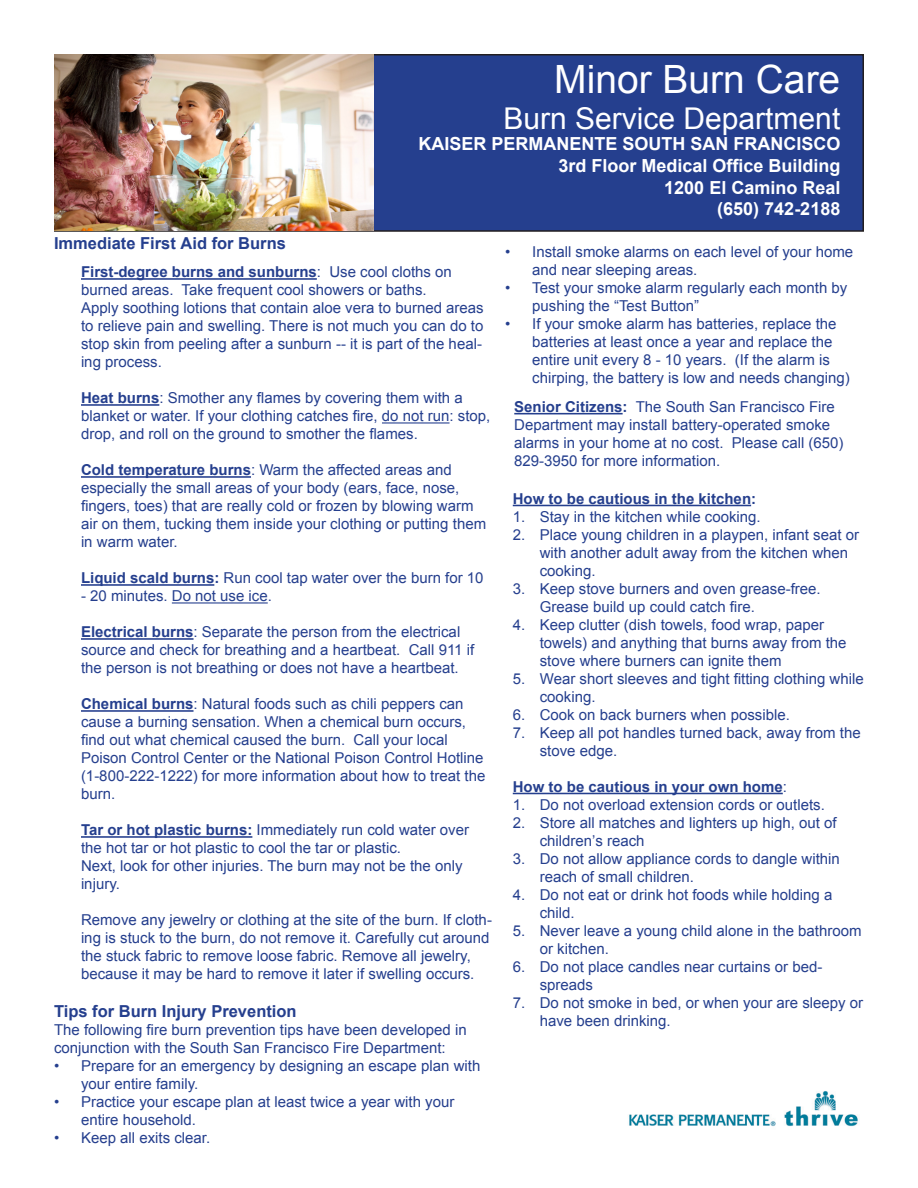
<style>
.page{position:relative;width:918px;height:1188px;background:#fff}
.page>*{position:absolute;margin:0;border:0;box-sizing:border-box;transform-origin:0 0}
.t1{font:39px "Arial";color:#fff}
.t2{font:30px "Arial";color:#fff}
.t3{font:700 18px "Arial";color:#fff}
.t4{font:700 16.5px "Arial";color:#253f8e}
.t5{font:15px/18px "Arial";color:#253f8e}
.t6{font:700 15px "Arial";color:#253f8e}
.s1{font-weight:700}
.s2{font-weight:400}
</style>
<div class="page">
<div style="left:55px;top:55px;width:808px;height:176px;background:#253f8e"></div>
<div style="left:54px;top:54px;width:810px;height:178px;border:2px solid #231f20"></div>
<img style="left:54px;top:54px;width:320px;height:177px">
<hr style="left:81px;top:278px;width:236px;height:2px;background:#253f8e">
<hr style="left:81px;top:404px;width:78px;height:2px;background:#253f8e">
<hr style="left:382px;top:422px;width:68px;height:2px;background:#253f8e">
<hr style="left:81px;top:476px;width:170px;height:2px;background:#253f8e">
<hr style="left:81px;top:584px;width:133px;height:2px;background:#253f8e">
<hr style="left:172px;top:602px;width:96px;height:2px;background:#253f8e">
<hr style="left:81px;top:638px;width:113px;height:2px;background:#253f8e">
<hr style="left:81px;top:710px;width:113px;height:2px;background:#253f8e">
<hr style="left:81px;top:836px;width:171px;height:2px;background:#253f8e">
<img style="left:629px;top:1091px;width:229px;height:36px">
<hr style="left:514px;top:413px;width:109px;height:1px;background:#253f8e">
<hr style="left:513px;top:505px;width:238px;height:1px;background:#253f8e">
<hr style="left:513px;top:793px;width:270px;height:1px;background:#253f8e">
<p class="t1" style="left:554px;top:54px;width:288px">Minor Burn Care</p>
<p class="t2" style="left:504px;top:99px;width:338px">Burn Service Department</p>
<p class="t3" style="left:418px;top:132px;width:424px">KAISER PERMANENTE SOUTH SAN FRANCISCO</p>
<p class="t3" style="left:558px;top:154px;width:284px">3rd Floor Medical Office Building</p>
<p class="t3" style="left:664px;top:176px;width:178px">1200 El Camino Real</p>
<p class="t3" style="left:717px;top:197px;width:125px">(650) 742-2188</p>
<p class="t4" style="left:54px;top:232px;width:233px">Immediate First Aid for Burns</p>
<p class="t5" style="left:81px;top:263px;width:372px"><span class="s1">First-degree burns and sunburns</span>: Use cool cloths on burned areas. Take frequent cool showers or baths.</p>
<p class="t5" style="left:81px;top:299px;width:404px;text-align:justify">Apply soothing lotions that contain aloe vera to burned areas to relieve pain and swelling. There is not much you can do to stop skin from peeling after a sunburn -- it is part of the heal&shy;ing process.</p>
<p class="t5" style="left:81px;top:389px;width:411px"><span class="s1">Heat burns</span>: Smother any flames by covering them with a blanket or water. If your clothing catches fire, do not run: stop, drop, and roll on the ground to smother the flames.</p>
<p class="t5" style="left:81px;top:461px;width:407px"><span class="s1">Cold temperature burns</span>: Warm the affected areas and especially the small areas of your body (ears, face, nose, fingers, toes) that are really cold or frozen by blowing warm air on them, tucking them inside your clothing or putting them in warm water.</p>
<p class="t5" style="left:81px;top:569px;width:404px"><span class="s1">Liquid scald burns:</span> Run cool tap water over the burn for 10</p>
<p class="t5" style="left:81px;top:587px;width:192px">- 20 minutes. Do not use ice.</p>
<p class="t5" style="left:81px;top:623px;width:395px"><span class="s1">Electrical burns</span>: Separate the person from the electrical source and check for breathing and a heartbeat. Call 911 if the person is not breathing or does not have a heartbeat.</p>
<p class="t5" style="left:81px;top:695px;width:406px"><span class="s1">Chemical burns</span>: Natural foods such as chili peppers can cause a burning sensation. When a chemical burn occurs, find out what chemical caused the burn. Call your local Poison Control Center or the National Poison Control Hotline (1-800-222-1222) for more information about how to treat the burn.</p>
<p class="t5" style="left:81px;top:821px;width:390px"><span class="s1">Tar or hot plastic burns:</span> Immediately run cold water over the hot tar or hot plastic to cool the tar or plastic.</p>
<p class="t5" style="left:81px;top:857px;width:383px">Next, look for other injuries. The burn may not be the only injury.</p>
<p class="t5" style="left:81px;top:911px;width:412px">Remove any jewelry or clothing at the site of the burn. If cloth&shy;ing is stuck to the burn, do not remove it. Carefully cut around the stuck fabric to remove loose fabric. Remove all jewelry, because it may be hard to remove it later if swelling occurs.</p>
<p class="t4" style="left:54px;top:1001px;width:244px">Tips for Burn Injury Prevention</p>
<p class="t5" style="left:54px;top:1021px;width:414px">The following fire burn prevention tips have been developed in conjunction with the South San Francisco Fire Department:</p>
<p class="t5" style="left:81px;top:1057px;width:401px;text-indent:-27px">• Prepare for an emergency by designing an escape plan with your entire family.</p>
<p class="t5" style="left:81px;top:1093px;width:375px;text-indent:-27px">• Practice your escape plan at least twice a year with your entire household.</p>
<p class="t5" style="left:54px;top:1129px;width:158px">• Keep all exits clear.</p>
<p class="t5" style="left:532px;top:243px;width:322px;text-indent:-27px">• Install smoke alarms on each level of your home and near sleeping areas.</p>
<p class="t5" style="left:532px;top:279px;width:317px;text-indent:-27px">• Test your smoke alarm regularly each month by pushing the “Test Button”</p>
<p class="t5" style="left:532px;top:315px;width:319px;text-indent:-27px">• If your smoke alarm has batteries, replace the batteries at least once a year and replace the entire unit every 8 - 10 years. (If the alarm is chirping, the battery is low and needs changing)</p>
<p class="t5" style="left:514px;top:398px;width:331px"><span class="s1">Senior Citizens:</span> The South San Francisco Fire Department may install battery-operated smoke alarms in your home at no cost. Please call (650)<br>829-3950 for more information.</p>
<p class="t6" style="left:513px;top:489px;width:245px">How to be cautious in the kitchen:</p>
<p class="t5" style="left:513px;top:508px;width:249px">1. Stay in the kitchen while cooking.</p>
<p class="t5" style="left:540px;top:526px;width:321px;text-indent:-27px">2. Place young children in a playpen, infant seat or with another adult away from the kitchen when cooking.</p>
<p class="t5" style="left:540px;top:580px;width:282px;text-indent:-27px">3. Keep stove burners and oven grease-free.<br>Grease build up could catch fire.</p>
<p class="t5" style="left:540px;top:616px;width:308px;text-indent:-27px">4. Keep clutter (dish towels, food wrap, paper towels) and anything that burns away from the stove where burners can ignite them</p>
<p class="t5" style="left:540px;top:670px;width:326px;text-indent:-27px">5. Wear short sleeves and tight fitting clothing while cooking.</p>
<p class="t5" style="left:513px;top:706px;width:279px">6. Cook on back burners when possible.</p>
<p class="t5" style="left:540px;top:724px;width:322px;text-indent:-27px">7. Keep all pot handles turned back, away from the stove edge.</p>
<p class="t6" style="left:513px;top:777px;width:276px">How to be cautious in your own home<span class="s2">:</span></p>
<p class="t5" style="left:513px;top:796px;width:314px">1. Do not overload extension cords or outlets.</p>
<p class="t5" style="left:540px;top:814px;width:298px;text-indent:-27px">2. Store all matches and lighters up high, out of children’s reach</p>
<p class="t5" style="left:540px;top:850px;width:302px;text-indent:-27px">3. Do not allow appliance cords to dangle within reach of small children.</p>
<p class="t5" style="left:540px;top:886px;width:294px;text-indent:-27px">4. Do not eat or drink hot foods while holding a child.</p>
<p class="t5" style="left:540px;top:922px;width:323px;text-indent:-27px">5. Never leave a young child alone in the bathroom or kitchen.</p>
<p class="t5" style="left:540px;top:958px;width:284px;text-indent:-27px">6. Do not place candles near curtains or bed&shy;spreads</p>
<p class="t5" style="left:540px;top:994px;width:325px;text-indent:-27px">7. Do not smoke in bed, or when your are sleepy or have been drinking.</p>
</div>
